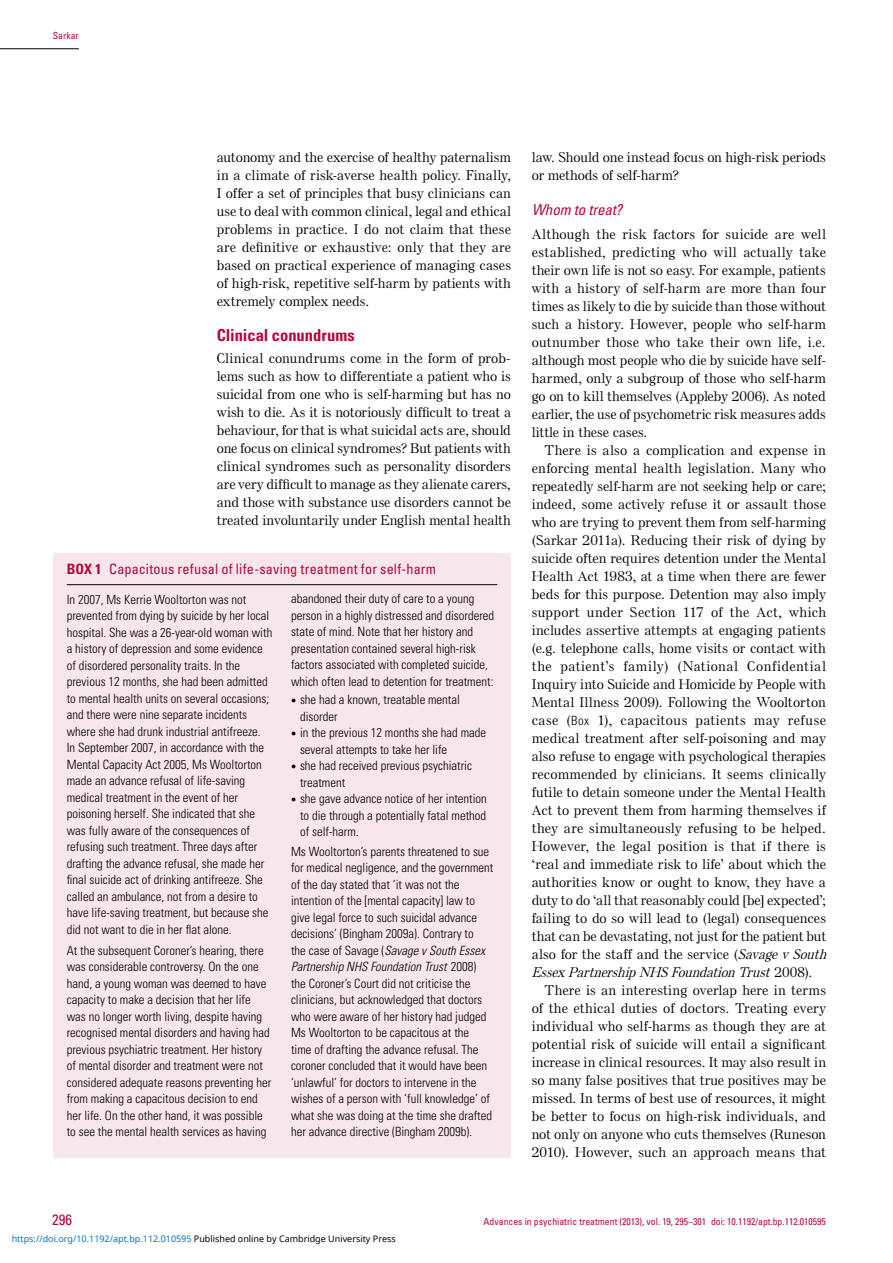
<style>
.page{position:relative;width:893px;height:1263px;background:#fff}
.page>*{position:absolute;margin:0;border:0;box-sizing:border-box;transform-origin:0 0}
.t1{font:700 condensed 16.5px "Univers LT Std";color:#b30838}
.t2{font:italic condensed 15px "Univers LT Std";letter-spacing:-.005em;color:#b30838}
.t3{font:condensed 15px "Univers LT Std";color:#b30838}
.t4{font:condensed 14.25px "Univers LT Std";letter-spacing:.01em;color:#b30838}
.t5{font:500 13.5px/18px "Else NPL Std";letter-spacing:.025em;color:#000;text-align:justify}
.t6{font:300 condensed 12.75px/16.5px "Univers LT Std";color:#000}
.t7{font:condensed 9.75px "Univers LT Std";color:#b30838}
.t8{font:9px "Noto Sans";color:#0172cf}
.s1{font-weight:700}
.s2{font-family:"Newspaper Pi BT";font-weight:400;font-stretch:normal;font-size:7.5px}
.s3{font-style:italic}
.s4{font-family:"Univers LT Std";font-weight:300;font-stretch:condensed;font-size:12.75px}
.s5{color:#000}
</style>
<div class="page">
<hr style="left:0;top:49px;width:79px;height:1px;background:#000">
<div style="left:53px;top:553px;width:458px;height:604px;background:#f7e6eb"></div>
<hr style="left:67px;top:584px;width:430px;height:1px;background:#000">
<p class="t7" style="left:53px;top:30px;width:27px">Sarkar</p>
<p class="t5" style="left:217px;top:148px;width:296px">autonomy and the exercise of healthy paternalism in a climate of risk-averse health policy. Finally, I offer a set of principles that busy clinicians can use to deal with common clinical, legal and ethical problems in practice. I do not claim that these are definitive or exhaustive: only that they are based on practical experience of managing cases of high-risk, repetitive self-harm by patients with extremely complex needs.</p>
<p class="t1" style="left:217px;top:325px;width:140px">Clinical conundrums</p>
<p class="t5" style="left:217px;top:349px;width:296px">Clinical conundrums come in the form of prob&shy;lems such as how to differentiate a patient who is suicidal from one who is self-harming but has no wish to die. As it is notoriously difficult to treat a behaviour, for that is what suicidal acts are, should one focus on clinical syndromes? But patients with clinical syndromes such as personality disorders are very difficult to manage as they alienate carers, and those with substance use disorders cannot be treated involuntarily under English mental health</p>
<p class="t4" style="left:67px;top:560px;width:371px"><span class="s1">Box 1</span> Capacitous refusal of life-saving treatment for self-harm</p>
<p class="t6" style="left:67px;top:591px;width:207px">In 2007, Ms Kerrie Wooltorton was not prevented from dying by suicide by her local hospital. She was a 26-year-old woman with a history of depression and some evidence of disordered personality traits. In the previous 12 months, she had been admitted to mental health units on several occasions; and there were nine separate incidents where she had drunk industrial antifreeze.<br>In September 2007, in accordance with the Mental Capacity Act 2005, Ms Wooltorton made an advance refusal of life-saving medical treatment in the event of her poisoning herself. She indicated that she was fully aware of the consequences of refusing such treatment. Three days after drafting the advance refusal, she made her final suicide act of drinking antifreeze. She called an ambulance, not from a desire to have life-saving treatment, but because she did not want to die in her flat alone.</p>
<p class="t6" style="left:67px;top:942px;width:206px">At the subsequent Coroner’s hearing, there was considerable controversy. On the one hand, a young woman was deemed to have capacity to make a decision that her life was no longer worth living, despite having recognised mental disorders and having had previous psychiatric treatment. Her history of mental disorder and treatment were not considered adequate reasons preventing her from making a capacitous decision to end her life. On the other hand, it was possible to see the mental health services as having</p>
<p class="t6" style="left:291px;top:591px;width:205px">abandoned their duty of care to a young person in a highly distressed and disordered state of mind. Note that her history and presentation contained several high-risk factors associated with completed suicide, which often lead to detention for treatment:</p>
<p class="t6" style="left:300px;top:691px;width:161px;text-indent:-9px"><span class="s2">•</span> she had a known, treatable mental disorder</p>
<p class="t6" style="left:300px;top:724px;width:188px;text-indent:-9px"><span class="s2">•</span> in the previous 12 months she had made several attempts to take her life</p>
<p class="t6" style="left:300px;top:757px;width:174px;text-indent:-9px"><span class="s2">•</span> she had received previous psychiatric treatment</p>
<p class="t6" style="left:300px;top:790px;width:188px;text-align:justify;text-indent:-9px"><span class="s2">•</span> she gave advance notice of her intention to die through a potentially fatal method of self-harm.</p>
<p class="t6" style="left:291px;top:843px;width:204px">Ms Wooltorton’s parents threatened to sue for medical negligence, and the government of the day stated that ‘it was not the intention of the [mental capacity] law to give legal force to such suicidal advance decisions’ (Bingham 2009a). Contrary to<br>the case of Savage (<span class="s3">Savage v South Essex Partnership NHS Foundation Trust</span> 2008) the Coroner’s Court did not criticise the clinicians, but acknowledged that doctors who were aware of her history had judged Ms Wooltorton to be capacitous at the<br>time of drafting the advance refusal. The coroner concluded that it would have been ‘unlawful’ for doctors to intervene in the wishes of a person with ‘full knowledge’ of what she was doing at the time she drafted her advance directive (Bingham 2009b).</p>
<p class="t5" style="left:532px;top:148px;width:295px">law. Should one instead focus on high-risk periods or methods of self-harm?</p>
<p class="t2" style="left:532px;top:200px;width:92px">Whom to treat?</p>
<p class="t5" style="left:532px;top:225px;width:296px">Although the risk factors for suicide are well established, predicting who will actually take their own life is not so easy. For example, patients with a history of self-harm are more than four times as likely to die by suicide than those without such a history. However, people who self-harm outnumber those who take their own life, i.e. although most people who die by suicide have self&shy;harmed, only a subgroup of those who self-harm go on to kill themselves (Appleby 2006). As noted earlier, the use of psychometric risk measures adds little in these cases.</p>
<p class="t5" style="left:532px;top:441px;width:300px;text-align:left;text-indent:13px">There is also a complication and expense in enforcing mental health legislation. Many who repeatedly self-harm are not seeking help or care; indeed, some actively refuse it or assault those who are trying to prevent them from self-harming (Sarkar 2011a). Reducing their risk of dying by suicide often requires detention under the Mental Health Act 1983, at a time when there are fewer beds for this purpose. Detention may also imply support under Section 117 of the Act, which includes assertive attempts at engaging patients (e.g. telephone calls, home visits or contact with the patient’s family) (National Confidential Inquiry into Suicide and Homicide by People with Mental Illness 2009). Following the Wooltorton case (<span class="s4">Box</span> 1), capacitous patients may refuse medical treatment after self-poisoning and may also refuse to engage with psychological therapies recommended by clinicians. It seems clinically futile to detain someone under the Mental Health Act to prevent them from harming themselves if they are simultaneously refusing to be helped.<br>However, the legal position is that if there is ‘real and immediate risk to life’ about which the authorities know or ought to know, they have a duty to do ‘all that reasonably could [be] expected’; failing to do so will lead to (legal) consequences that can be devastating, not just for the patient but also for the staff and the service (<span class="s3">SavagevSouth EssexPartnershipNHSFoundationTrust</span> 2 0 0 8 ) .</p>
<p class="t5" style="left:532px;top:981px;width:296px;text-indent:13px">There is an interesting overlap here in terms of the ethical duties of doctors. Treating every individual who self-harms as though they are at potential risk of suicide will entail a significant increase in clinical resources. It may also result in so many false positives that true positives may be missed. In terms of best use of resources, it might be better to focus on high-risk individuals, and not only on anyone who cuts themselves (Runeson 2010). However, such an approach means that</p>
<p class="t3" style="left:52px;top:1210px;width:21px">296</p>
<p class="t7" style="left:484px;top:1216px;width:344px">Advances in psychiatric treatment (2013), vol. 19, 295–301 doi: 10.1192/apt.bp.112.010595</p>
<p class="t8" style="left:12px;top:1232px;width:386px">https://doi.org/10.1192/apt.bp.112.010595 <span class="s5">Published online by Cambridge University Press</span></p>
</div>
